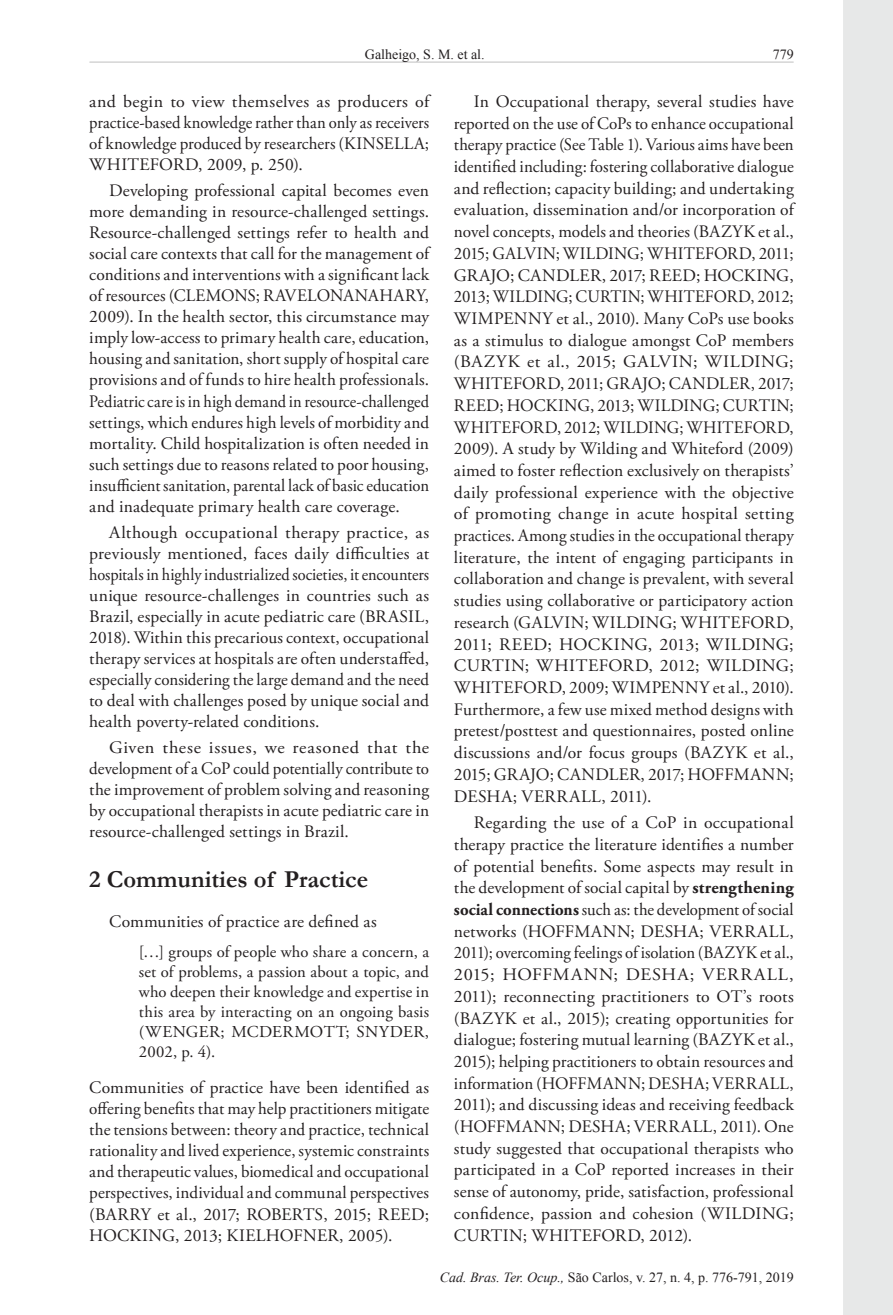
<style>
.page{position:relative;width:893px;height:1315px;background:#fff}
.page>*{position:absolute;margin:0;border:0;box-sizing:border-box;transform-origin:0 0}
.Heading1{font:700 24.5px "Garamond";color:#231f20}
.Paragraph{font:17.5px/21.7px "Adobe Garamond Pro";letter-spacing:.01em;color:#231f20;text-align:justify}
.Paragraph-2{font:17.5px/21px "Adobe Garamond Pro";letter-spacing:.01em;color:#231f20;text-align:justify;scale:1.05 1}
.t1{font:16.62px/19.9px "Adobe Garamond Pro";letter-spacing:.015em;color:#231f20;text-align:justify}
.t2{font:14px "Times New Roman";color:#231f20}
.s1{font-weight:700}
.s2{font-style:italic}
</style>
<div class="page">
<div style="left:843px;top:0;width:50px;height:1315px;background:#e7e8e8"></div>
<hr style="left:90px;top:62px;width:703px;height:1px;background:#c0c0c0">
<p class="t2" style="left:365px;top:45px;width:121px">Galheigo, S. M. et al.</p>
<p class="Paragraph" style="left:89px;top:92px;width:341px;line-height:21px">and begin to view themselves as producers of practice‑based knowledge rather than only as receivers of knowledge produced by researchers (KINSELLA; WHITEFORD, 2009, p. 250).</p>
<p class="Paragraph" style="left:89px;top:181px;width:341px;line-height:21px;text-indent:20px">Developing professional capital becomes even more demanding in resource-challenged settings.<br>Resource-challenged settings refer to health and social care contexts that call for the management of conditions and interventions with a significant lack of resources (CLEMONS; RAVELONANAHARY, 2009). In the health sector, this circumstance may imply low-access to primary health care, education, housing and sanitation, short supply of hospital care provisions and of funds to hire health professionals.<br>Pediatric care is in high demand in resource-challenged settings, which endures high levels of morbidity and mortality. Child hospitalization is often needed in such settings due to reasons related to poor housing, insufficient sanitation, parental lack of basic education and inadequate primary health care coverage.</p>
<p class="Paragraph" style="left:89px;top:522px;width:341px;line-height:21px;text-indent:20px">Although occupational therapy practice, as previously mentioned, faces daily difficulties at hospitals in highly industrialized societies, it encounters unique resource-challenges in countries such as Brazil, especially in acute pediatric care (BRASIL, 2018). Within this precarious context, occupational therapy services at hospitals are often understaffed, especially considering the large demand and the need to deal with challenges posed by unique social and health poverty-related conditions.</p>
<p class="Paragraph-2" style="left:89px;top:737px;width:325px;text-indent:20px">Given these issues, we reasoned that the development of a CoP could potentially contribute to the improvement of problem solving and reasoning by occupational therapists in acute pediatric care in resource-challenged settings in Brazil.</p>
<p class="Heading1" style="left:89px;top:862px;width:280px">2 Communities of Practice</p>
<p class="Paragraph" style="left:109px;top:911px;width:269px">Communities of practice are defined as</p>
<p class="t1" style="left:139px;top:942px;width:292px">[…] groups of people who share a concern, a set of problems, a passion about a topic, and who deepen their knowledge and expertise in this area by interacting on an ongoing basis (WENGER; MCDERMOTT; SNYDER, 2002, p. 4).</p>
<p class="Paragraph" style="left:89px;top:1077px;width:341px;line-height:21px">Communities of practice have been identified as offering benefits that may help practitioners mitigate the tensions between: theory and practice, technical rationality and lived experience, systemic constraints and therapeutic values, biomedical and occupational perspectives, individual and communal perspectives (BARRY et al., 2017; ROBERTS, 2015; REED; HOCKING, 2013; KIELHOFNER, 2005).</p>
<p class="Paragraph" style="left:454px;top:91px;width:341px;text-indent:20px">In Occupational therapy, several studies have reported on the use of CoPs to enhance occupational therapy practice (See Table 1). Various aims have been identified including: fostering collaborative dialogue and reflection; capacity building; and undertaking evaluation, dissemination and/or incorporation of novel concepts, models and theories (BAZYK et al., 2015; GALVIN; WILDING; WHITEFORD, 2011; GRAJO; CANDLER, 2017; REED; HOCKING, 2013; WILDING; CURTIN; WHITEFORD, 2012; WIMPENNY et al., 2010). Many CoPs use books as a stimulus to dialogue amongst CoP members (BAZYK et al., 2015; GALVIN; WILDING; WHITEFORD, 2011; GRAJO; CANDLER, 2017; REED; HOCKING, 2013; WILDING; CURTIN; WHITEFORD, 2012; WILDING; WHITEFORD, 2009). A study by Wilding and Whiteford (2009) aimed to foster reflection exclusively on therapists’ daily professional experience with the objective of promoting change in acute hospital setting practices. Among studies in the occupational therapy literature, the intent of engaging participants in collaboration and change is prevalent, with several studies using collaborative or participatory action research (GALVIN; WILDING; WHITEFORD, 2011; REED; HOCKING, 2013; WILDING; CURTIN; WHITEFORD, 2012; WILDING; WHITEFORD, 2009; WIMPENNY et al., 2010).<br>Furthermore, a few use mixed method designs with pretest/posttest and questionnaires, posted online discussions and/or focus groups (BAZYK et al., 2015; GRAJO; CANDLER, 2017; HOFFMANN; DESHA; VERRALL, 2011).</p>
<p class="Paragraph" style="left:454px;top:812px;width:341px;text-indent:20px">Regarding the use of a CoP in occupational therapy practice the literature identifies a number of potential benefits. Some aspects may result in the development of social capital by <span class="s1">strengthening social connections</span> such as: the development of social networks (HOFFMANN; DESHA; VERRALL, 2011); overcoming feelings of isolation (BAZYK et al., 2015; HOFFMANN; DESHA; VERRALL, 2011); reconnecting practitioners to OT’s roots (BAZYK et al., 2015); creating opportunities for dialogue; fostering mutual learning (BAZYK et al., 2015); helping practitioners to obtain resources and information (HOFFMANN; DESHA; VERRALL, 2011); and discussing ideas and receiving feedback (HOFFMANN; DESHA; VERRALL, 2011). One study suggested that occupational therapists who participated in a CoP reported increases in their sense of autonomy, pride, satisfaction, professional confidence, passion and cohesion (WILDING; CURTIN; WHITEFORD, 2012).</p>
<p class="t2" style="left:440px;top:1267px;width:356px"><span class="s2">Cad. Bras. Ter. Ocup.,</span> São Carlos, v. 27, n. 4, p. 776-791, 2019</p>
</div>
